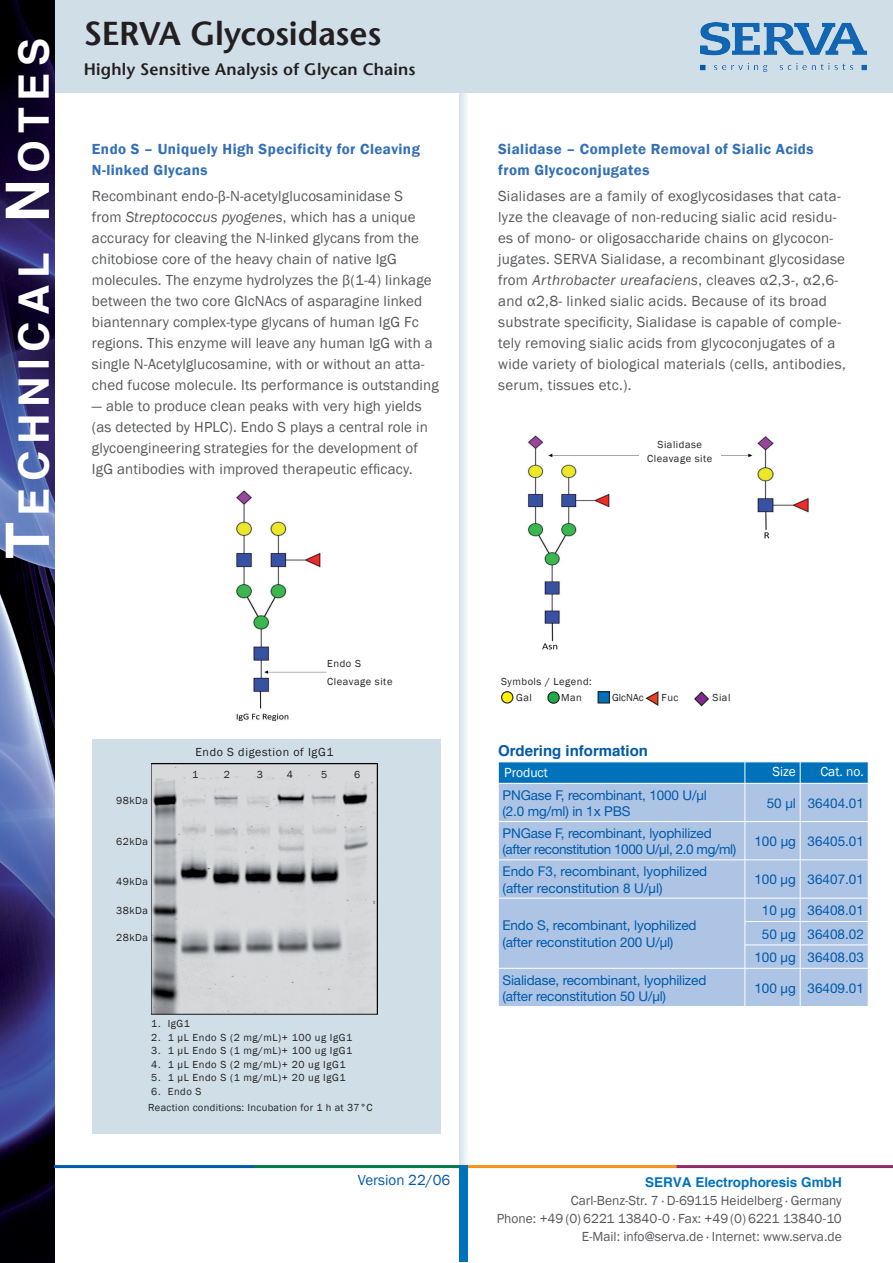
<style>
.page{position:relative;width:893px;height:1263px;background:#fff}
.page>*{position:absolute;margin:0;border:0;box-sizing:border-box;transform-origin:0 0}
.t1{font:700 42px "Helvetica";letter-spacing:.155em;color:#fff}
.t2{font:600 33px "Stone Sans";letter-spacing:-.01em;color:#231f20}
.t3{font:600 16.5px "Stone Sans";letter-spacing:.01em;color:#231f20}
.t4{font:15px/21px "Franklin Gothic";letter-spacing:.01em;color:#57585a}
.t5{font:600 15px/21px "Franklin Gothic";letter-spacing:.03em;color:#326fb7}
.t6{font:700 15px "Helvetica";color:#015aaa}
.t7{font:15px "Franklin Gothic";color:#015aaa}
.t8{font:13.5px/16.5px "Helvetica Neue";letter-spacing:-.01em;color:#015aaa}
.t9{font:13.5px/18px "Franklin Gothic";color:#57585a;text-align:right}
.t10{font:700 13.5px "Helvetica";color:#0072bc}
.t11{font:13.5px "Franklin Gothic";color:#fff}
.t12{font:12px "Franklin Gothic";letter-spacing:.05em;color:#231f20}
.t13{font:10.5px/18px "Franklin Gothic";letter-spacing:.05em;color:#231f20}
.t14{font:10.5px/17px "Franklin Gothic";letter-spacing:.03em;color:#231f20}
.s1{font-size:60px}
.s2{font-style:italic}
</style>
<div class="page">
<div style="left:92px;top:739px;width:348px;height:395px;background:#d0dfe7"></div>
<svg style="left:459px;top:93px;width:8px;height:1072px;background:#e1ebf0"></svg>
<div style="left:0;top:0;width:893px;height:93px;background:#d0dfe7"></div>
<img style="left:0;top:0;width:54px;height:1263px">
<hr style="left:54px;top:1165px;width:201px;height:3px;background:#015aaa">
<hr style="left:254px;top:1165px;width:208px;height:3px;background:#017a47">
<hr style="left:462px;top:1165px;width:214px;height:3px;background:#f7931d">
<hr style="left:676px;top:1165px;width:217px;height:3px;background:#932b69">
<div style="left:459px;top:1165px;width:9px;height:96px;background:#0072bc"></div>
<img style="left:700px;top:23px;width:166px;height:48px">
<div style="left:499px;top:784px;width:369px;height:222px;background:#adc4e5"></div>
<svg style="left:498px;top:762px;width:371px;height:21px;background:#0977be"></svg>
<svg style="left:498px;top:899px;width:1px;height:69px"></svg>
<hr style="left:745px;top:783px;width:1px;height:38px;background:#fff">
<hr style="left:800px;top:783px;width:1px;height:38px;background:#fff">
<hr style="left:745px;top:822px;width:1px;height:38px;background:#fff">
<hr style="left:800px;top:822px;width:1px;height:38px;background:#fff">
<hr style="left:745px;top:860px;width:1px;height:38px;background:#fff">
<hr style="left:800px;top:860px;width:1px;height:38px;background:#fff">
<svg style="left:745px;top:899px;width:1px;height:69px"></svg>
<svg style="left:800px;top:899px;width:1px;height:69px"></svg>
<hr style="left:745px;top:968px;width:1px;height:38px;background:#fff">
<hr style="left:800px;top:968px;width:1px;height:38px;background:#fff">
<hr style="left:498px;top:821px;width:247px;height:1px;background:#fff">
<hr style="left:745px;top:821px;width:55px;height:1px;background:#fff">
<hr style="left:800px;top:821px;width:68px;height:1px;background:#fff">
<hr style="left:498px;top:860px;width:247px;height:1px;background:#fff">
<hr style="left:745px;top:860px;width:55px;height:1px;background:#fff">
<hr style="left:800px;top:860px;width:68px;height:1px;background:#fff">
<hr style="left:498px;top:898px;width:247px;height:1px;background:#fff">
<hr style="left:745px;top:898px;width:55px;height:1px;background:#fff">
<hr style="left:800px;top:898px;width:68px;height:1px;background:#fff">
<hr style="left:745px;top:921px;width:55px;height:1px;background:#fff">
<hr style="left:800px;top:921px;width:68px;height:1px;background:#fff">
<hr style="left:745px;top:945px;width:55px;height:1px;background:#fff">
<hr style="left:800px;top:945px;width:68px;height:1px;background:#fff">
<hr style="left:498px;top:968px;width:247px;height:1px;background:#fff">
<hr style="left:745px;top:968px;width:55px;height:1px;background:#fff">
<hr style="left:800px;top:968px;width:68px;height:1px;background:#fff">
<img style="left:236px;top:490px;width:91px;height:232px">
<img style="left:501px;top:435px;width:308px;height:265px">
<div style="left:639px;top:441px;width:82px;height:31px;background:#fff"></div>
<div style="left:598px;top:692px;width:11px;height:11px;background:#0072bc"></div>
<div style="left:598px;top:691px;width:12px;height:12px;border:1px solid #231f20"></div>
<div style="left:502px;top:692px;width:11px;height:11px;background:#fff101;border-radius:50%"></div>
<div style="left:501px;top:691px;width:12px;height:12px;border:1px solid #231f20;border-radius:50%"></div>
<div style="left:548px;top:692px;width:11px;height:11px;background:#1aac4b;border-radius:50%"></div>
<div style="left:547px;top:691px;width:13px;height:13px;border:1px solid #231f20;border-radius:50%"></div>
<svg style="left:645px;top:690px;width:14px;height:16px"></svg>
<svg style="left:693px;top:691px;width:17px;height:16px"></svg>
<img style="left:151px;top:764px;width:226px;height:250px">
<h1 class="t1" style="left:0;top:559px;width:522px;rotate:-90deg"><span class="s1">T</span>echnical <span class="s1">N</span> otes</h1>
<h2 class="t2" style="left:84px;top:13px;width:299px">SERVA Glycosidases</h2>
<p class="t3" style="left:84px;top:59px;width:333px">Highly Sensitive Analysis of Glycan Chains</p>
<p class="t5" style="left:92px;top:139px;width:329px">Endo S – Uniquely High Specificity for Cleaving<br>N-linked Glycans</p>
<p class="t4" style="left:92px;top:186px;width:348px">Recombinant endo-β-N-acetylglucosaminidase S<br>from <span class="s2">Streptococcus pyogenes</span>, which has a unique accuracy for cleaving the N-linked glycans from the chitobiose core of the heavy chain of native IgG molecules. The enzyme hydrolyzes the β(1-4) linkage between the two core GlcNAcs of asparagine linked biantennary complex-type glycans of human IgG Fc regions. This enzyme will leave any human IgG with a single N-Acetylglucosamine, with or without an atta&shy;ched fucose molecule. Its performance is outstanding</p>
<p class="t4" style="left:92px;top:396px;width:337px">— able to produce clean peaks with very high yields (as detected by HPLC). Endo S plays a central role in glycoengineering strategies for the development of IgG antibodies with improved therapeutic efficacy.</p>
<p class="t13" style="left:327px;top:655px;width:67px">Endo S<br>Cleavage site</p>
<p class="t12" style="left:195px;top:744px;width:140px">Endo S digestion of IgG1</p>
<p class="t13" style="left:116px;top:792px;width:34px">98kDa</p>
<p class="t13" style="left:116px;top:832px;width:34px">62kDa</p>
<p class="t13" style="left:116px;top:873px;width:34px">49kDa</p>
<p class="t13" style="left:116px;top:901px;width:34px">38kDa</p>
<p class="t13" style="left:116px;top:928px;width:34px">28kDa</p>
<p class="t13" style="left:192px;top:766px;width:8px">1</p>
<p class="t13" style="left:224px;top:766px;width:8px">2</p>
<p class="t13" style="left:257px;top:766px;width:8px">3</p>
<p class="t13" style="left:287px;top:766px;width:8px">4</p>
<p class="t13" style="left:321px;top:766px;width:8px">5</p>
<p class="t13" style="left:354px;top:766px;width:8px">6</p>
<p class="t13" style="left:151px;top:1015px;width:40px">1. IgG1</p>
<p class="t13" style="left:151px;top:1028px;width:202px">2. 1 µL Endo S (2 mg/mL)+ 100 ug IgG1</p>
<p class="t13" style="left:151px;top:1042px;width:202px">3. 1 µL Endo S (1 mg/mL)+ 100 ug IgG1</p>
<p class="t13" style="left:151px;top:1055px;width:196px">4. 1 µL Endo S (2 mg/mL)+ 20 ug IgG1</p>
<p class="t13" style="left:151px;top:1069px;width:196px">5. 1 µL Endo S (1 mg/mL)+ 20 ug IgG1</p>
<p class="t14" style="left:148px;top:1083px;width:226px;text-indent:3px">6. Endo S<br>Reaction conditions: Incubation for 1 h at 37°C</p>
<p class="t7" style="left:358px;top:1170px;width:94px">Version 22/06</p>
<p class="t5" style="left:498px;top:139px;width:317px">Sialidase – Complete Removal of Sialic Acids from Glycoconjugates</p>
<p class="t4" style="left:498px;top:186px;width:349px">Sialidases are a family of exoglycosidases that cata&shy;lyze the cleavage of non-reducing sialic acid residu&shy;es of mono- or oligosaccharide chains on glycocon&shy;jugates. SERVA Sialidase, a recombinant glycosidase from <span class="s2">Arthrobacter ureafaciens</span>, cleaves α2,3-, α2,6- and α2,8- linked sialic acids. Because of its broad substrate specificity, Sialidase is capable of comple&shy;tely removing sialic acids from glycoconjugates of a wide variety of biological materials (cells, antibodies, serum, tissues etc.).</p>
<p class="t13" style="left:647px;top:438px;width:67px;line-height:13.5px;text-align:center">Sialidase<br>Cleavage site</p>
<p class="t13" style="left:516px;top:673px;width:77px;line-height:16.5px;text-indent:-15px">Symbols / Legend:<br>Gal</p>
<p class="t13" style="left:561px;top:689px;width:22px">Man</p>
<p class="t13" style="left:612px;top:689px;width:33px">GlcNAc</p>
<p class="t13" style="left:661px;top:689px;width:18px">Fuc</p>
<p class="t13" style="left:712px;top:689px;width:19px">Sial</p>
<p class="t6" style="left:498px;top:738px;width:152px">Ordering information</p>
<p class="t11" style="left:504px;top:764px;width:45px">Product</p>
<p class="t11" style="left:772px;top:763px;width:25px">Size</p>
<p class="t11" style="left:820px;top:763px;width:45px">Cat. no.</p>
<p class="t8" style="left:502px;top:786px;width:206px">PNGase F, recombinant, 1000 U/µl (2.0 mg/ml) in 1x PBS</p>
<p class="t8" style="left:767px;top:794px;width:99px">50 µl 36404.01</p>
<p class="t8" style="left:502px;top:824px;width:235px">PNGase F, recombinant, lyophilized (after reconstitution 1000 U/µl, 2.0 mg/ml)</p>
<p class="t8" style="left:754px;top:833px;width:111px">100 µg 36405.01</p>
<p class="t8" style="left:502px;top:863px;width:206px">Endo F3, recombinant, lyophilized (after reconstitution 8 U/µl)</p>
<p class="t8" style="left:754px;top:871px;width:111px">100 µg 36407.01</p>
<p class="t8" style="left:502px;top:917px;width:196px">Endo S, recombinant, lyophilized (after reconstitution 200 U/µl)</p>
<p class="t8" style="left:754px;top:898px;width:111px;line-height:23.4px;text-align:center">10 µg 36408.01<br>50 µg 36408.02<br>100 µg 36408.03</p>
<p class="t8" style="left:502px;top:971px;width:205px">Sialidase, recombinant, lyophilized (after reconstitution 50 U/µl)</p>
<p class="t8" style="left:754px;top:979px;width:111px">100 µg 36409.01</p>
<p class="t10" style="left:645px;top:1171px;width:198px">SERVA Electrophoresis GmbH</p>
<p class="t9" style="left:497px;top:1191px;width:347px">Carl-Benz-Str. 7 · D-69115 Heidelberg · Germany<br>Phone: +49 (0) 6221 13840-0 · Fax: +49 (0) 6221 13840-10<br>E-Mail: info@serva.de · Internet: www.serva.de</p>
</div>
